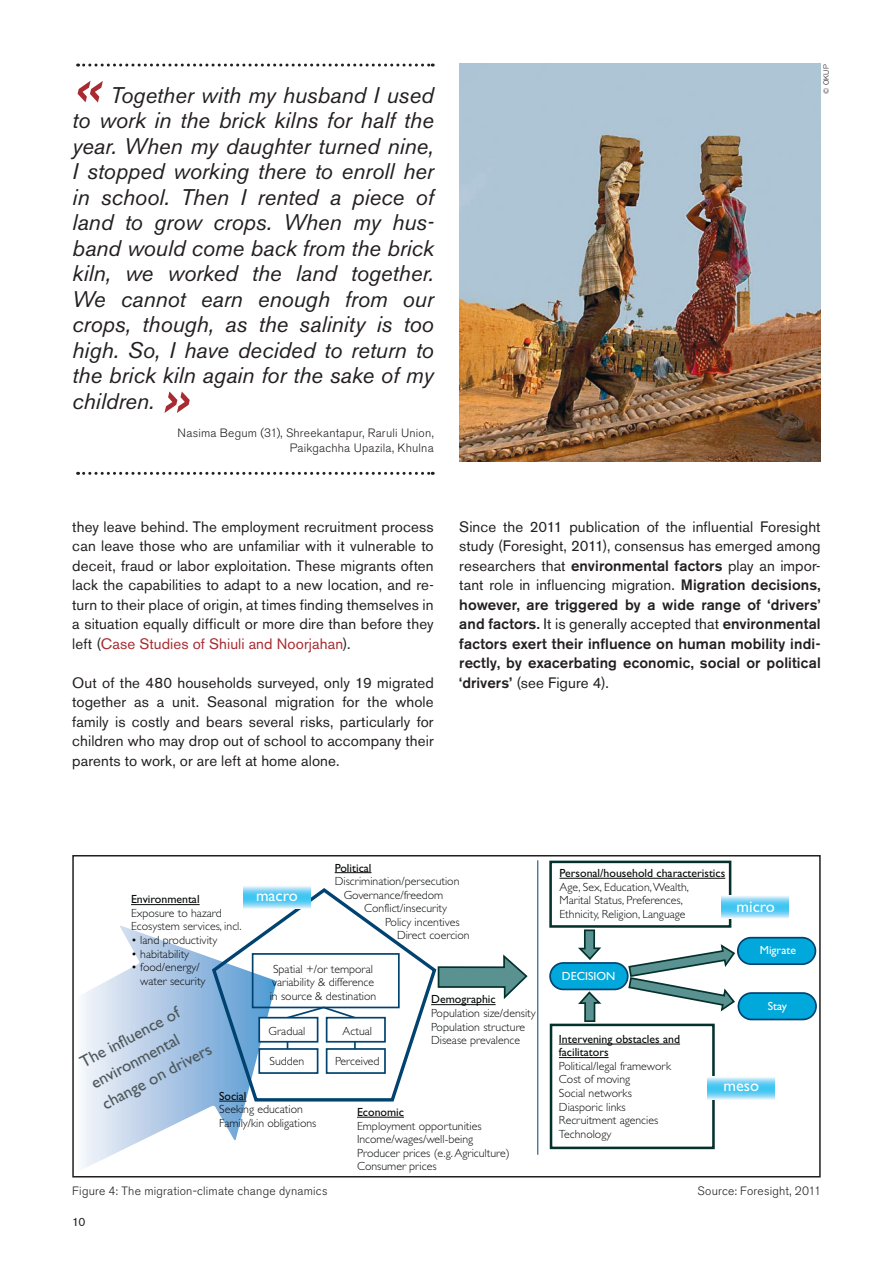
<style>
.page{position:relative;width:893px;height:1263px;background:#fff}
.page>*{position:absolute;margin:0;border:0;box-sizing:border-box;transform-origin:0 0}
.t1{font:italic 72px "Akzidenz Grotesk BE";color:#a72b30}
.t2{font:italic 22.5px/25.5px "Akzidenz Grotesk BE";letter-spacing:-.005em;color:#231f20;text-align:justify}
.t3{font:16.95px/23.7px "Gill Sans";color:#4c585b}
.t4{font:16.35px "Gill Sans";color:#fff}
.t5{font:15px/19.5px "Akzidenz Grotesk BE";letter-spacing:.01em;color:#231f20;text-align:justify}
.t6{font:500 15px/19.5px "Akzidenz Grotesk BE";letter-spacing:.01em;color:#231f20;text-align:justify}
.t7{font:300 12px/15px "Akzidenz Grotesk BE";letter-spacing:.015em;color:#231f20;text-align:right}
.t8{font:12px "Akzidenz Grotesk BE";color:#231f20}
.t9{font:300 11.85px/13.5px "Gill Sans";color:#070909}
.t10{font:11.85px/13.5px "Gill Sans";color:#070909}
.t11{font:11.85px "Gill Sans";color:#fff}
.t12{font:300 7.5px "Akzidenz Grotesk BE";color:#231f20}
.s1{color:#a72b30}
.s2{font-weight:400}
</style>
<div class="page">
<svg style="left:549px;top:860px;width:184px;height:290px"></svg>
<svg style="left:82px;top:926px;width:163px;height:243px"></svg>
<svg style="left:438px;top:954px;width:90px;height:45px"></svg>
<svg style="left:576px;top:990px;width:27px;height:33px"></svg>
<svg style="left:627px;top:942px;width:108px;height:71px"></svg>
<svg style="left:576px;top:929px;width:27px;height:32px"></svg>
<div style="left:550px;top:963px;width:78px;height:26px;background:#00a8dc;border-radius:13px"></div>
<div style="left:549px;top:962px;width:80px;height:28px;border:2px solid #004270;border-radius:13px"></div>
<div style="left:738px;top:993px;width:78px;height:26px;background:#00a8dc;border-radius:13px"></div>
<div style="left:738px;top:992px;width:79px;height:28px;border:2px solid #004270;border-radius:13px"></div>
<div style="left:738px;top:938px;width:77px;height:26px;background:#00a8dc;border-radius:13px"></div>
<div style="left:737px;top:937px;width:79px;height:28px;border:2px solid #004270;border-radius:13px"></div>
<svg style="left:708px;top:1077px;width:66px;height:22px"></svg>
<svg style="left:721px;top:895px;width:67px;height:23px;background:#7fd6f4"></svg>
<hr style="left:537px;top:860px;width:1px;height:295px;background:#004270">
<svg style="left:210px;top:886px;width:228px;height:218px"></svg>
<svg style="left:219px;top:1101px;width:27px;height:1px"></svg>
<hr style="left:431px;top:1004px;width:65px;height:1px;background:#070909">
<hr style="left:131px;top:904px;width:69px;height:1px;background:#070909">
<hr style="left:357px;top:1117px;width:47px;height:1px;background:#070909">
<hr style="left:559px;top:878px;width:166px;height:1px;background:#070909">
<hr style="left:559px;top:1044px;width:121px;height:1px;background:#070909">
<hr style="left:559px;top:1057px;width:50px;height:1px;background:#070909">
<svg style="left:244px;top:886px;width:67px;height:22px"></svg>
<hr style="left:335px;top:872px;width:36px;height:1px;background:#070909">
<div style="left:72px;top:855px;width:749px;height:322px;border:2px solid #231f20"></div>
<svg style="left:78px;top:64px;width:355px;height:3px"></svg>
<svg style="left:78px;top:472px;width:355px;height:3px"></svg>
<img style="left:459px;top:64px;width:362px;height:397px">
<h1 class="t1" style="left:72px;top:46px;width:30px">«</h1>
<p class="t2" style="left:72px;top:82px;width:363px;text-indent:38px">Together with my husband I used to work in the brick kilns for half the year. When my daughter turned nine, I stopped working there to enroll her in school. Then I rented a piece of land to grow crops. When my hus&shy;band would come back from the brick kiln, we worked the land together.<br>We cannot earn enough from our crops, though, as the salinity is too high. So, I have decided to return to the brick kiln again for the sake of my children.</p>
<h1 class="t1" style="left:161px;top:357px;width:30px">»</h1>
<p class="t7" style="left:178px;top:425px;width:258px">Nasima Begum (31), Shreekantapur, Raruli Union,<br>Paikgachha Upazila, Khulna</p>
<p class="t12" style="left:822px;top:94px;width:31px;rotate:-90deg">© OKUP</p>
<p class="t5" style="left:72px;top:517px;width:363px">they leave behind. The employment recruitment process can leave those who are unfamiliar with it vulnerable to deceit, fraud or labor exploitation. These migrants often lack the capabilities to adapt to a new location, and re&shy;turn to their place of origin, at times finding themselves in a situation equally difficult or more dire than before they left (<span class="s1">Case Studies of Shiuli and Noorjahan</span>).</p>
<p class="t5" style="left:72px;top:673px;width:363px">Out of the 480 households surveyed, only 19 migrated together as a unit. Seasonal migration for the whole family is costly and bears several risks, particularly for children who may drop out of school to accompany their parents to work, or are left at home alone.</p>
<p class="t6" style="left:459px;top:517px;width:363px"><span class="s2">Since the 2011 publication of the influential Foresight study (Foresight, 2011), consensus has emerged among researchers that</span> environmental factors <span class="s2">play an impor&shy;tant role in influencing migration.</span> Migration decisions, however, are triggered by a wide range of ‘drivers’ and factors. <span class="s2">It is generally accepted that</span> environmental factors exert their influence on human mobility indi&shy;rectly, by exacerbating economic, social or political ‘drivers’ <span class="s2">(see Figure 4).</span></p>
<p class="t10" style="left:335px;top:861px;width:38px">Political</p>
<p class="t9" style="left:335px;top:874px;width:126px;text-align:center">Discrimination/persecution<br>Governance/freedom</p>
<p class="t9" style="left:364px;top:901px;width:84px">Conflict/insecurity</p>
<p class="t9" style="left:385px;top:915px;width:76px">Policy incentives</p>
<p class="t9" style="left:397px;top:928px;width:74px">Direct coercion</p>
<p class="t9" style="left:270px;top:962px;width:108px">Spatial +/or temporal variability &amp; difference in source &amp; destination</p>
<p class="t9" style="left:269px;top:1024px;width:38px">Gradual</p>
<p class="t9" style="left:270px;top:1054px;width:36px">Sudden</p>
<h3 class="t4" style="left:256px;top:886px;width:43px">macro</h3>
<p class="t10" style="left:131px;top:893px;width:70px">Environmental</p>
<p class="t9" style="left:131px;top:906px;width:112px">Exposure to hazard<br>Ecosystem services, incl.</p>
<p class="t9" style="left:131px;top:933px;width:88px">• land productivity</p>
<p class="t9" style="left:131px;top:947px;width:60px">• habitability</p>
<p class="t9" style="left:140px;top:960px;width:67px;text-indent:-9px">• food/energy/ water security</p>
<p class="t10" style="left:431px;top:993px;width:66px">Demographic</p>
<p class="t9" style="left:431px;top:1006px;width:106px">Population size/density<br>Population structure<br>Disease prevalence</p>
<h3 class="t3" style="left:76px;top:1053px;width:112px;rotate:-28deg">The influence of</h3>
<p class="t9" style="left:343px;top:1024px;width:31px">Actual</p>
<h3 class="t3" style="left:87px;top:1073px;width:123px;rotate:-28deg">environmental change on drivers</h3>
<p class="t9" style="left:335px;top:1054px;width:46px">Perceived</p>
<p class="t10" style="left:219px;top:1089px;width:29px">Social</p>
<p class="t9" style="left:219px;top:1103px;width:99px">Seeking education<br>Family/kin obligations</p>
<p class="t10" style="left:357px;top:1105px;width:48px">Economic</p>
<p class="t9" style="left:357px;top:1119px;width:154px">Employment opportunities<br>Income/wages/well-being<br>Producer prices (e.g. Agriculture)<br>Consumer prices</p>
<p class="t10" style="left:559px;top:866px;width:167px">Personal/household characteristics</p>
<p class="t9" style="left:559px;top:880px;width:131px">Age, Sex, Education, Wealth,<br>Marital Status, Preferences,<br>Ethnicity, Religion, Language</p>
<p class="t11" style="left:562px;top:969px;width:55px">DECISION</p>
<h3 class="t4" style="left:737px;top:897px;width:40px">micro</h3>
<p class="t11" style="left:760px;top:944px;width:38px">Migrate</p>
<p class="t11" style="left:768px;top:999px;width:21px">Stay</p>
<p class="t10" style="left:559px;top:1032px;width:123px">Intervening obstacles and facilitators</p>
<p class="t9" style="left:559px;top:1059px;width:114px">Political/legal framework<br>Cost of moving<br>Social networks<br>Diasporic links<br>Recruitment agencies<br>Technology</p>
<h3 class="t4" style="left:723px;top:1076px;width:37px">meso</h3>
<p class="t7" style="left:72px;top:1183px;width:257px">Figure 4: The migration-climate change dynamics</p>
<p class="t7" style="left:698px;top:1183px;width:125px">Source: Foresight, 2011</p>
<p class="t8" style="left:72px;top:1215px;width:15px">10</p>
</div>
